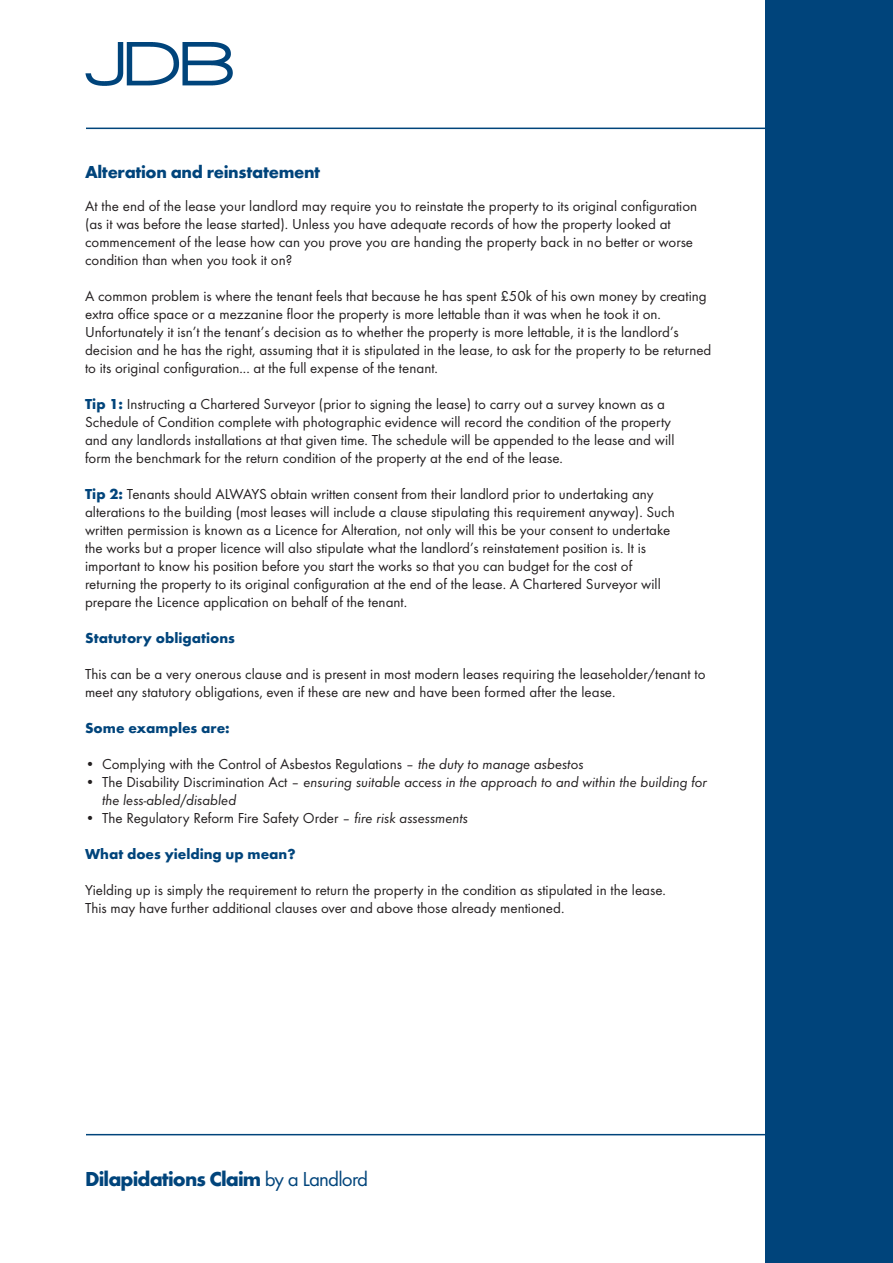
<style>
.page{position:relative;width:893px;height:1263px;background:#fff}
.page>*{position:absolute;margin:0;border:0;box-sizing:border-box;transform-origin:0 0}
.t1{font:700 21px "Futura T";letter-spacing:-.04em;color:#00447b}
.t2{font:700 18px "Futura T";letter-spacing:-.02em;color:#00447b}
.t3{font:15px/18px "Futura T";color:#231f20}
.t4{font:italic 15px "Futura T";color:#231f20}
.t5{font:700 15px "Futura T";color:#00447b}
.s1{font-weight:700;color:#00447b}
.s2{font-style:italic}
.s3{font-style:normal}
.s4{font-weight:400}
</style>
<div class="page">
<div style="left:765px;top:0;width:128px;height:1263px;background:#00447b"></div>
<img style="left:85px;top:43px;width:148px;height:42px">
<p class="t2" style="left:85px;top:161px;width:237px">Alteration and reinstatement</p>
<p class="t3" style="left:85px;top:197px;width:614px">At the end of the lease your landlord may require you to reinstate the property to its original configuration (as it was before the lease started). Unless you have adequate records of how the property looked at commencement of the lease how can you prove you are handing the property back in no better or worse condition than when you took it on?</p>
<p class="t3" style="left:85px;top:287px;width:628px">A common problem is where the tenant feels that because he has spent £50k of his own money by creating extra office space or a mezzanine floor the property is more lettable than it was when he took it on.<br>Unfortunately it isn’t the tenant’s decision as to whether the property is more lettable, it is the landlord’s decision and he has the right, assuming that it is stipulated in the lease, to ask for the property to be returned to its original configuration... at the full expense of the tenant.</p>
<p class="t3" style="left:85px;top:395px;width:581px"><span class="s1">Tip 1:</span> Instructing a Chartered Surveyor (prior to signing the lease) to carry out a survey known as a</p>
<p class="t3" style="left:85px;top:413px;width:588px">Schedule of Condition complete with photographic evidence will record the condition of the property</p>
<p class="t3" style="left:85px;top:431px;width:591px">and any landlords installations at that given time. The schedule will be appended to the lease and will</p>
<p class="t3" style="left:85px;top:449px;width:479px">form the benchmark for the return condition of the property at the end of the lease.</p>
<p class="t3" style="left:85px;top:485px;width:570px"><span class="s1">Tip 2:</span> Tenants should ALWAYS obtain written consent from their landlord prior to undertaking any</p>
<p class="t3" style="left:85px;top:503px;width:591px">alterations to the building (most leases will include a clause stipulating this requirement anyway). Such</p>
<p class="t3" style="left:85px;top:521px;width:587px">written permission is known as a Licence for Alteration, not only will this be your consent to undertake</p>
<p class="t3" style="left:85px;top:539px;width:563px">the works but a proper licence will also stipulate what the landlord’s reinstatement position is. It is</p>
<p class="t3" style="left:85px;top:557px;width:549px">important to know his position before you start the works so that you can budget for the cost of</p>
<p class="t3" style="left:85px;top:575px;width:577px">returning the property to its original configuration at the end of the lease. A Chartered Surveyor will</p>
<p class="t3" style="left:85px;top:593px;width:324px">prepare the Licence application on behalf of the tenant.</p>
<p class="t5" style="left:85px;top:629px;width:151px">Statutory obligations</p>
<p class="t3" style="left:85px;top:665px;width:622px">This can be a very onerous clause and is present in most modern leases requiring the leaseholder/tenant to meet any statutory obligations, even if these are new and have been formed after the lease.</p>
<p class="t5" style="left:85px;top:719px;width:146px">Some examples are:</p>
<p class="t3" style="left:85px;top:755px;width:500px">• Complying with the Control of Asbestos Regulations – <span class="s2">the duty to manage asbestos</span></p>
<p class="t4" style="left:85px;top:774px;width:624px"><span class="s3">• The Disability Discrimination Act –</span> ensuring suitable access in the approach to and within the building for</p>
<p class="t4" style="left:102px;top:792px;width:136px">the less-abled/disabled</p>
<p class="t3" style="left:85px;top:809px;width:385px">• The Regulatory Reform Fire Safety Order – <span class="s2">fire risk assessments</span></p>
<p class="t5" style="left:85px;top:845px;width:212px">What does yielding up mean?</p>
<p class="t3" style="left:85px;top:881px;width:582px">Yielding up is simply the requirement to return the property in the condition as stipulated in the lease.</p>
<p class="t3" style="left:85px;top:899px;width:481px">This may have further additional clauses over and above those already mentioned.</p>
<p class="t1" style="left:85px;top:1166px;width:285px">Dilapidations Claim <span class="s4">by a Landlord</span></p>
</div>
